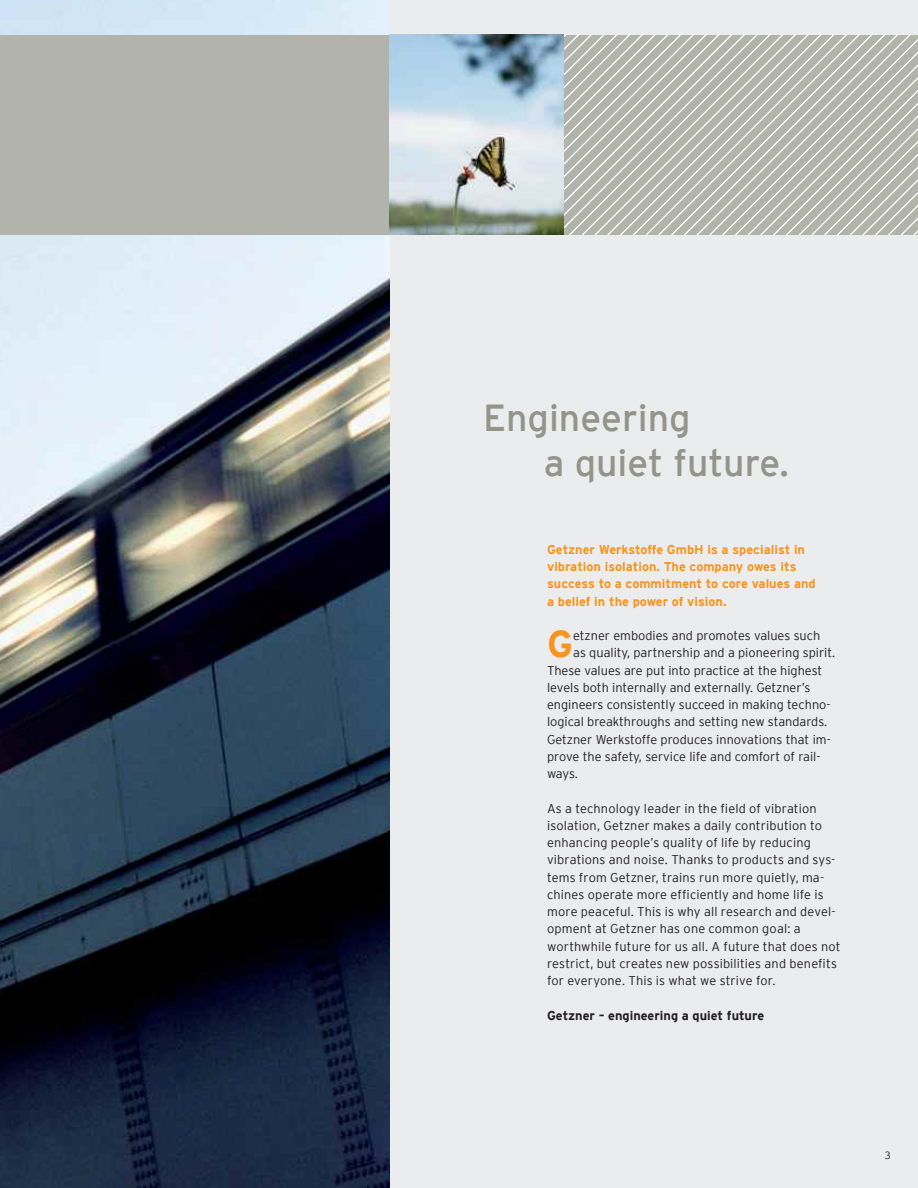
<style>
.page{position:relative;width:918px;height:1188px;background:#eaecee}
.page>*{position:absolute;margin:0;border:0;box-sizing:border-box;transform-origin:0 0}
.t1{font:37.65px/45.6px "Interstate";color:#94948b}
.t2{font:700 37.35px "Interstate";color:#f7941d}
.t3{font:300 12.75px/17.2px "Interstate";color:#231f20}
.t4{font:700 12.75px/17.2px "Interstate";color:#f7941d}
.t5{font:700 12.75px "Interstate";color:#231f20}
.t6{font:300 10.5px "Interstate";color:#231f20}
</style>
<div class="page">
<img style="left:0;top:0;width:390px;height:1188px">
<div style="left:0;top:35px;width:918px;height:200px;background:#b2b3ab"></div>
<svg style="left:422px;top:35px;width:496px;height:200px"></svg>
<img style="left:390px;top:35px;width:174px;height:199px">
<h1 class="t1" style="left:544px;top:398px;width:246px;text-indent:-61px">Engineering<br>a quiet future.</h1>
<p class="t4" style="left:547px;top:542px;width:270px">Getzner Werkstoffe GmbH is a specialist in vibration isolation. The company owes its success to a commitment to core values and a belief in the power of vision.</p>
<h2 class="t2" style="left:547px;top:630px;width:28px">G</h2>
<p class="t3" style="left:573px;top:627px;width:249px">etzner embodies and promotes values such</p>
<p class="t3" style="left:573px;top:645px;width:263px">as quality, partnership and a pioneering spirit.</p>
<p class="t3" style="left:547px;top:662px;width:277px">These values are put into practice at the highest</p>
<p class="t3" style="left:547px;top:679px;width:265px">levels both internally and externally. Getzner’s</p>
<p class="t3" style="left:547px;top:696px;width:285px">engineers consistently succeed in making techno-</p>
<p class="t3" style="left:547px;top:714px;width:282px">logical breakthroughs and setting new standards.</p>
<p class="t3" style="left:547px;top:731px;width:285px">Getzner Werkstoffe produces innovations that im-</p>
<p class="t3" style="left:547px;top:748px;width:275px">prove the safety, service life and comfort of rail-</p>
<p class="t3" style="left:547px;top:765px;width:32px">ways.</p>
<p class="t3" style="left:547px;top:799px;width:295px">As a technology leader in the field of vibration isolation, Getzner makes a daily contribution to enhancing people’s quality of life by reducing vibrations and noise. Thanks to products and sys&shy;tems from Getzner, trains run more quietly, ma&shy;chines operate more efficiently and home life is more peaceful. This is why all research and devel&shy;opment at Getzner has one common goal: a worthwhile future for us all. A future that does not restrict, but creates new possibilities and benefits for everyone. This is what we strive for.</p>
<p class="t5" style="left:547px;top:1010px;width:219px">Getzner – engineering a quiet future</p>
<p class="t6" style="left:885px;top:1149px;width:7px">3</p>
</div>
